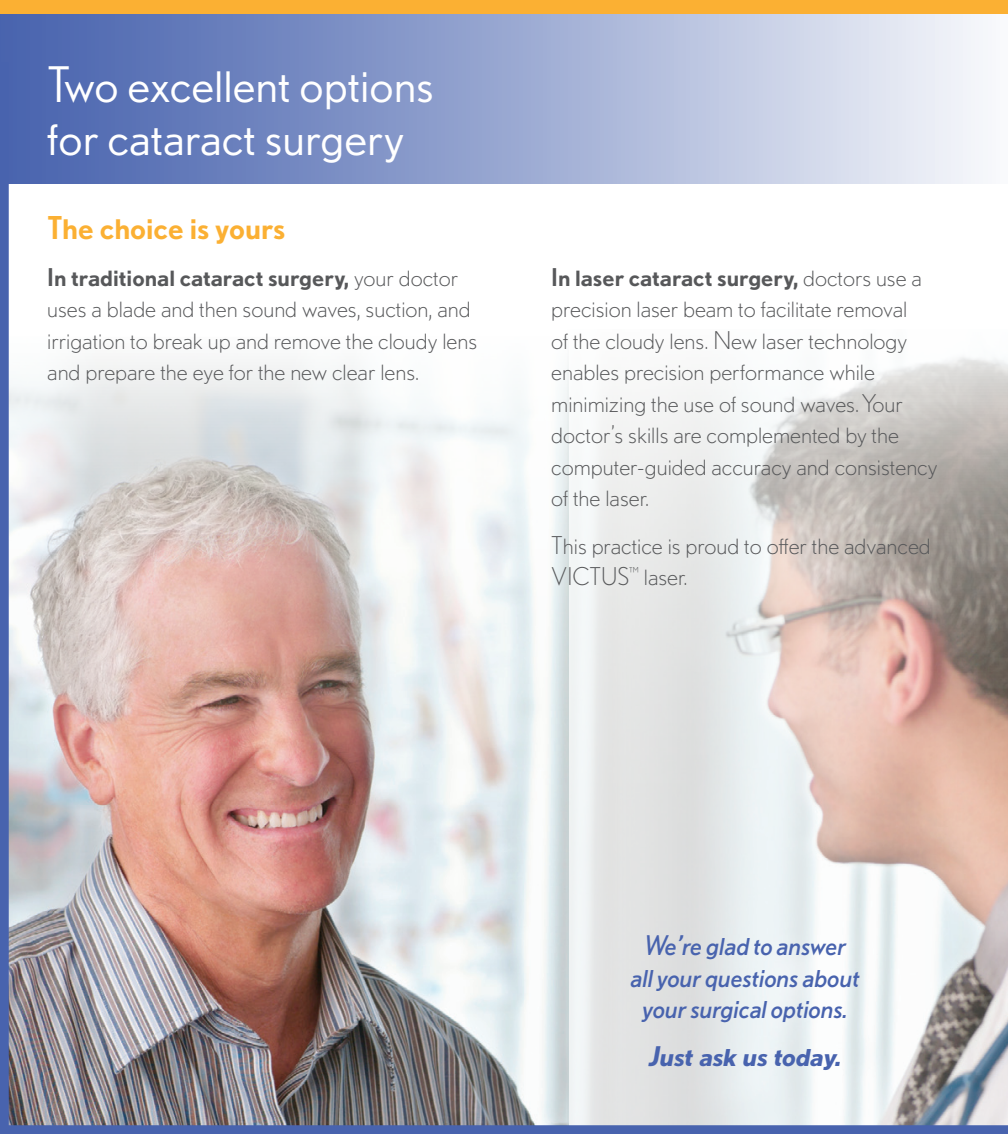
<style>
.page{position:relative;width:1008px;height:1134px;background:#fff}
.page>*{position:absolute;margin:0;border:0;box-sizing:border-box;transform-origin:0 0}
.Headline{font:49px/52.5px "Nobel BL";color:#fff}
.Subhead{font:500 31.5px "Nobel BL";color:#fbb033}
.Call_out{font:italic 27.12px/31.5px "Nobel BL";color:#4863ae;text-align:center}
.Call_Out_Bold{font:italic 700 27.12px "Nobel BL";color:#4863ae}
.Body{font:300 24.5px/31.5px "Nobel BL";color:#57585a}
.s1{font-weight:500}
</style>
<div class="page">
<div style="left:0;top:0;width:1008px;height:184px;background:linear-gradient(to right,#415dab,#f5f6fa)"></div>
<div style="left:0;top:0;width:1008px;height:14px;background:#fbb033"></div>
<img style="left:0;top:62px;width:1008px;height:1072px">
<p class="Headline" style="left:47px;top:58px;width:388px">Two excellent options for cataract surgery</p>
<p class="Subhead" style="left:47px;top:209px;width:240px">The choice is yours</p>
<p class="Body" style="left:47px;top:261px;width:431px"><span class="s1">In traditional cataract surgery,</span> your doctor uses a blade and then sound waves, suction, and irrigation to break up and remove the cloudy lens and prepare the eye for the new clear lens.</p>
<p class="Body" style="left:551px;top:261px;width:388px"><span class="s1">In laser cataract surgery,</span> doctors use a precision laser beam to facilitate removal<br>of the cloudy lens. New laser technology enables precision performance while minimizing the use of sound waves. Your doctor’s skills are complemented by the computer-guided accuracy and consistency of the laser.</p>
<p class="Body" style="left:551px;top:529px;width:381px">This practice is proud to offer the advanced<br>VICTUS<sup>™</sup> laser.</p>
<p class="Call_out" style="left:631px;top:929px;width:231px">We’re glad to answer all your questions about your surgical options.</p>
<p class="Call_Out_Bold" style="left:649px;top:1040px;width:194px">Just ask us today.</p>
</div>
